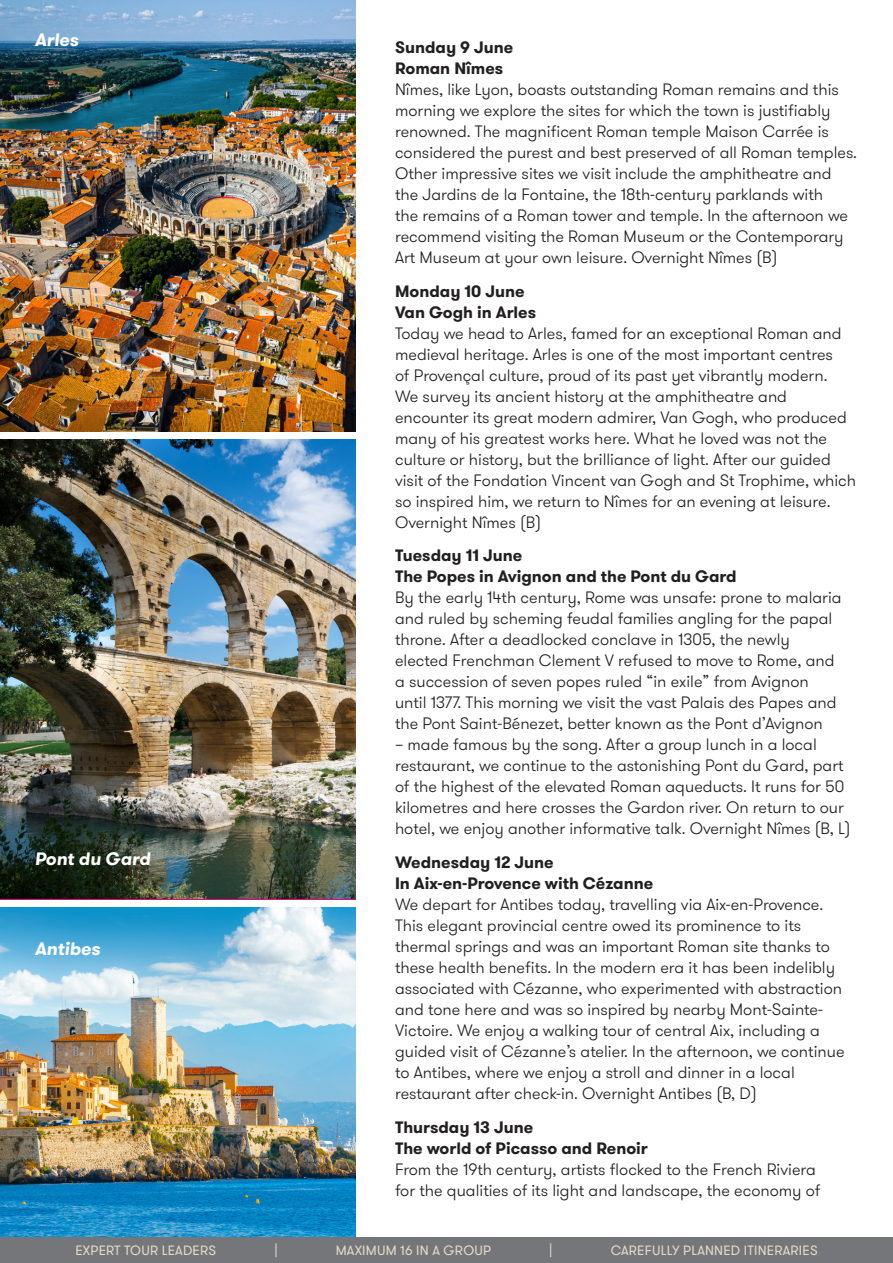
<style>
.page{position:relative;width:893px;height:1263px;background:#fff}
.page>*{position:absolute;margin:0;border:0;box-sizing:border-box;transform-origin:0 0}
.t1{font:italic 700 18px "GT Walsheim";color:#fff}
.t2{font:300 16.5px/21px "GT Walsheim";color:#231f20}
.t3{font:13.5px "GT Walsheim";letter-spacing:.015em;color:#e2d9c8}
.s1{font-weight:700}
</style>
<div class="page">
<img style="left:0;top:0;width:355px;height:432px">
<img style="left:0;top:440px;width:355px;height:459px">
<img style="left:0;top:908px;width:355px;height:329px">
<div style="left:0;top:1237px;width:893px;height:26px;background:#757679"></div>
<p class="t1" style="left:35px;top:28px;width:46px">Arles</p>
<p class="t1" style="left:35px;top:847px;width:117px">Pont du Gard</p>
<p class="t1" style="left:35px;top:936px;width:67px">Antibes</p>
<p class="t2" style="left:395px;top:37px;width:464px"><span class="s1">Sunday 9 June<br>Roman Nîmes<br></span>Nîmes, like Lyon, boasts outstanding Roman remains and this morning we explore the sites for which the town is justifiably renowned. The magnificent Roman temple Maison Carrée is considered the purest and best preserved of all Roman temples.<br>Other impressive sites we visit include the amphitheatre and the Jardins de la Fontaine, the 18th-century parklands with<br>the remains of a Roman tower and temple. In the afternoon we recommend visiting the Roman Museum or the Contemporary Art Museum at your own leisure. Overnight Nîmes (B)</p>
<p class="t2" style="left:395px;top:281px;width:463px"><span class="s1">Monday 10 June<br>Van Gogh in Arles<br></span>Today we head to Arles, famed for an exceptional Roman and medieval heritage. Arles is one of the most important centres<br>of Provençal culture, proud of its past yet vibrantly modern.<br>We survey its ancient history at the amphitheatre and encounter its great modern admirer, Van Gogh, who produced many of his greatest works here. What he loved was not the culture or history, but the brilliance of light. After our guided visit of the Fondation Vincent van Gogh and St Trophime, which so inspired him, we return to Nîmes for an evening at leisure.<br>Overnight Nîmes (B)</p>
<p class="t2" style="left:395px;top:545px;width:448px"><span class="s1">Tuesday 11 June<br>The Popes in Avignon and the Pont du Gard<br></span>By the early 14th century, Rome was unsafe: prone to malaria and ruled by scheming feudal families angling for the papal throne. After a deadlocked conclave in 1305, the newly elected Frenchman Clement V refused to move to Rome, and a succession of seven popes ruled “in exile” from Avignon until 1377. This morning we visit the vast Palais des Papes and the Pont Saint-Bénezet, better known as the Pont d’Avignon</p>
<p class="t2" style="left:395px;top:734px;width:457px">– made famous by the song. After a group lunch in a local restaurant, we continue to the astonishing Pont du Gard, part of the highest of the elevated Roman aqueducts. It runs for 50 kilometres and here crosses the Gardon river. On return to our hotel, we enjoy another informative talk. Overnight Nîmes (B, L)</p>
<p class="t2" style="left:395px;top:852px;width:451px"><span class="s1">Wednesday 12 June<br>In Aix-en-Provence with Cézanne<br></span>We depart for Antibes today, travelling via Aix-en-Provence.<br>This elegant provincial centre owed its prominence to its thermal springs and was an important Roman site thanks to these health benefits. In the modern era it has been indelibly associated with Cézanne, who experimented with abstraction and tone here and was so inspired by nearby Mont-Sainte-Victoire. We enjoy a walking tour of central Aix, including a guided visit of Cézanne’s atelier. In the afternoon, we continue to Antibes, where we enjoy a stroll and dinner in a local restaurant after check-in. Overnight Antibes (B, D)</p>
<p class="t2" style="left:395px;top:1117px;width:427px"><span class="s1">Thursday 13 June<br>The world of Picasso and Renoir<br></span>From the 19th century, artists flocked to the French Riviera for the qualities of its light and landscape, the economy of</p>
<p class="t3" style="left:75px;top:1242px;width:142px">EXPERT TOUR LEADERS</p>
<p class="t3" style="left:274px;top:1242px;width:5px">|</p>
<p class="t3" style="left:336px;top:1242px;width:157px">MAXIMUM 16 IN A GROUP</p>
<p class="t3" style="left:549px;top:1242px;width:5px">|</p>
<p class="t3" style="left:611px;top:1242px;width:208px">CAREFULLY PLANNED ITINERARIES</p>
</div>
